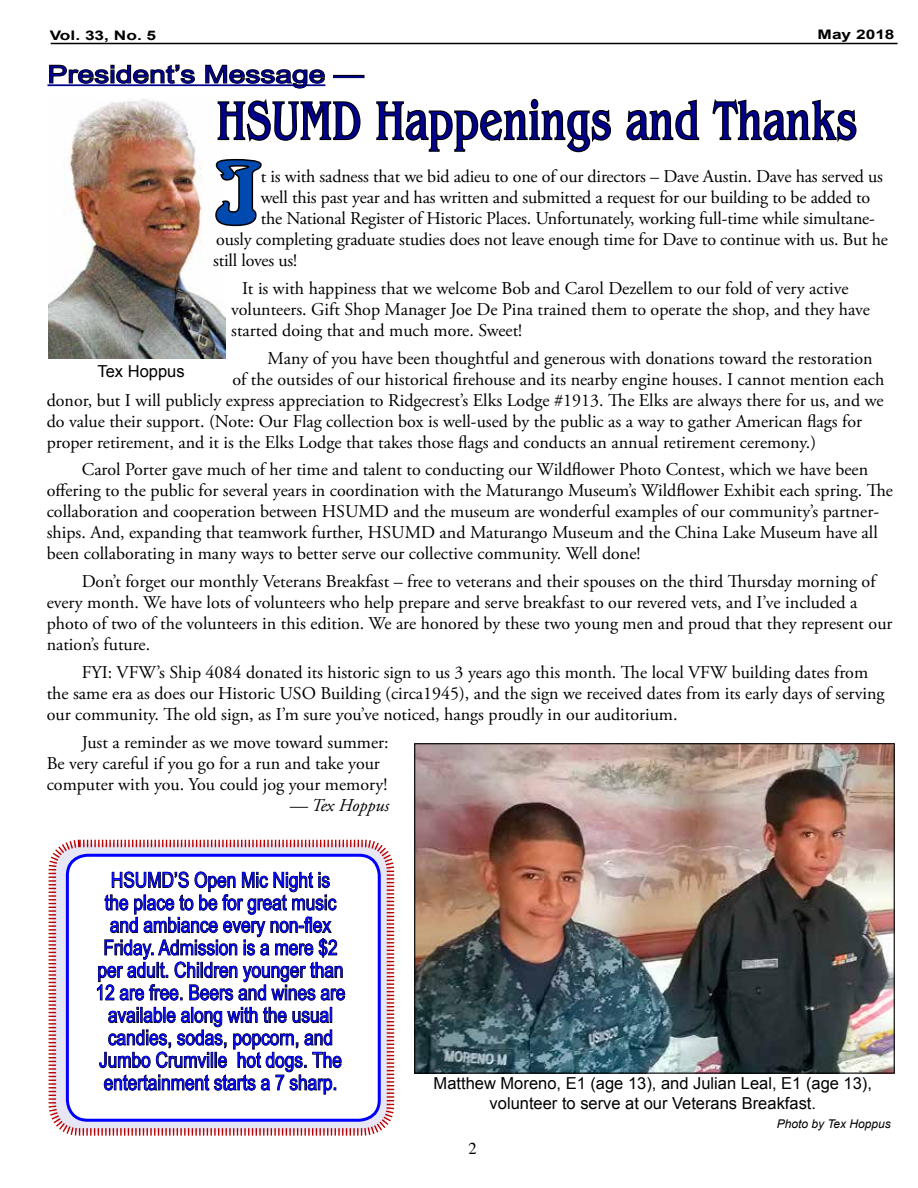
<style>
.page{position:relative;width:918px;height:1188px;background:#fff}
.page>*{position:absolute;margin:0;border:0;box-sizing:border-box;transform-origin:0 0}
.t1{font:88.8px "Arnold Boecklin LT Pro";color:#0049af}
.t2{font:55.5px "Benguiat Std ITC";letter-spacing:.03em;color:#00008c;scale:.71 1}
.t3{font:24px "Arial";color:#00008c;scale:1.25 1}
.t4{font:21px/22.5px "Arial Narrow";color:#00f;text-align:center}
.t5{font:18px/21px "Adobe Garamond Pro";color:#000}
.t6{font:italic 18px "Adobe Garamond Pro";color:#000}
.t7{font:16.5px/19.5px "Arial";color:#000;text-align:center}
.t8{font:16.5px "Times";color:#000}
.t9{font:700 13.2px "Arial";color:#000;scale:1.31 1}
.t10{font:italic 12px "Arial";color:#000}
</style>
<div class="page">
<hr style="left:51px;top:43px;width:847px;height:1px;background:#000">
<img style="left:49px;top:99px;width:176px;height:259px">
<hr style="left:48px;top:84px;width:277px;height:2px;background:#00008c">
<svg style="left:48px;top:64px;width:148px;height:21px"></svg>
<div style="left:333px;top:75px;width:32px;height:3px;border:2px solid #000"></div>
<svg style="left:204px;top:42px;width:158px;height:208px"></svg>
<svg style="left:376px;top:98px;width:235px;height:55px"></svg>
<svg style="left:626px;top:99px;width:74px;height:42px"></svg>
<svg style="left:712px;top:99px;width:145px;height:43px"></svg>
<img style="left:416px;top:745px;width:477px;height:327px">
<div style="left:414px;top:743px;width:481px;height:331px;border:1px solid #000"></div>
<svg style="left:48px;top:839px;width:347px;height:297px"></svg>
<div style="left:67px;top:855px;width:312px;height:265px;background:#fff;border-radius:20px"></div>
<div style="left:66px;top:854px;width:315px;height:268px;border:3px solid #00f;border-radius:20px"></div>
<svg style="left:97px;top:871px;width:249px;height:224px"></svg>
<p class="t9" style="left:50px;top:26px;width:83px">Vol. 33, No. 5</p>
<p class="t9" style="left:818px;top:26px;width:60px">May 2018</p>
<h3 class="t3" style="left:48px;top:59px;width:255px">President’s Message —</h3>
<h2 class="t2" style="left:217px;top:90px;width:902px">HSUMD Happenings and Thanks</h2>
<h1 class="t1" style="left:216px;top:142px;width:46px">I</h1>
<p class="t5" style="left:261px;top:167px;width:624px">t is with sadness that we bid adieu to one of our directors – Dave Austin. Dave has served us</p>
<p class="t5" style="left:261px;top:188px;width:611px">well this past year and has written and submitted a request for our building to be added to</p>
<p class="t5" style="left:261px;top:209px;width:616px">the National Register of Historic Places. Unfortunately, working full-time while simultane-</p>
<p class="t5" style="left:216px;top:230px;width:673px">ously completing graduate studies does not leave enough time for Dave to continue with us. But he</p>
<p class="t5" style="left:213px;top:251px;width:85px">still loves us!</p>
<p class="t5" style="left:231px;top:278px;width:640px;text-indent:11px">It is with happiness that we welcome Bob and Carol Dezellem to our fold of very active volunteers. Gift Shop Manager Joe De Pina trained them to operate the shop, and they have started doing that and much more. Sweet!</p>
<p class="t5" style="left:268px;top:348px;width:607px">Many of you have been thoughtful and generous with donations toward the restoration</p>
<p class="t5" style="left:232px;top:369px;width:653px">of the outsides of our historical firehouse and its nearby engine houses. I cannot mention each</p>
<p class="t5" style="left:47px;top:390px;width:838px">donor, but I will publicly express appreciation to Ridgecrest’s Elks Lodge #1913. The Elks are always there for us, and we</p>
<p class="t5" style="left:47px;top:411px;width:817px">do value their support. (Note: Our Flag collection box is well-used by the public as a way to gather American flags for</p>
<p class="t5" style="left:47px;top:432px;width:771px">proper retirement, and it is the Elks Lodge that takes those flags and conducts an annual retirement ceremony.)</p>
<p class="t5" style="left:47px;top:460px;width:848px;text-indent:35px">Carol Porter gave much of her time and talent to conducting our Wildflower Photo Contest, which we have been offering to the public for several years in coordination with the Maturango Museum’s Wildflower Exhibit each spring. The collaboration and cooperation between HSUMD and the museum are wonderful examples of our community’s partner&shy;ships. And, expanding that teamwork further, HSUMD and Maturango Museum and the China Lake Museum have all been collaborating in many ways to better serve our collective community. Well done!</p>
<p class="t5" style="left:47px;top:572px;width:847px;text-indent:35px">Don’t forget our monthly Veterans Breakfast – free to veterans and their spouses on the third Thursday morning of every month. We have lots of volunteers who help prepare and serve breakfast to our revered vets, and I’ve included a photo of two of the volunteers in this edition. We are honored by these two young men and proud that they represent our nation’s future.</p>
<p class="t5" style="left:47px;top:662px;width:839px;text-indent:35px">FYI: VFW’s Ship 4084 donated its historic sign to us 3 years ago this month. The local VFW building dates from the same era as does our Historic USO Building (circa1945), and the sign we received dates from its early days of serving our community. The old sign, as I’m sure you’ve noticed, hangs proudly in our auditorium.</p>
<p class="t5" style="left:47px;top:732px;width:343px;text-indent:35px">Just a reminder as we move toward summer:<br>Be very careful if you go for a run and take your computer with you. You could jog your memory!</p>
<p class="t6" style="left:290px;top:794px;width:101px">— Tex Hoppus</p>
<p class="t7" style="left:98px;top:362px;width:89px">Tex Hoppus</p>
<p class="t4" style="left:96px;top:868px;width:251px">HSUMD’S Open Mic Night is<br>the place to be for great music and ambiance every non-flex<br>Friday. Admission is a mere $2 per adult. Children younger than<br>12 are free. Beers and wines are available along with the usual candies, sodas, popcorn, and<br>Jumbo Crumville hot dogs. The entertainment starts a 7 sharp.</p>
<p class="t7" style="left:434px;top:1074px;width:440px">Matthew Moreno, E1 (age 13), and Julian Leal, E1 (age 13), volunteer to serve at our Veterans Breakfast.</p>
<p class="t10" style="left:777px;top:1116px;width:116px">Photo by Tex Hoppus</p>
<p class="t8" style="left:469px;top:1133px;width:10px">2</p>
</div>
